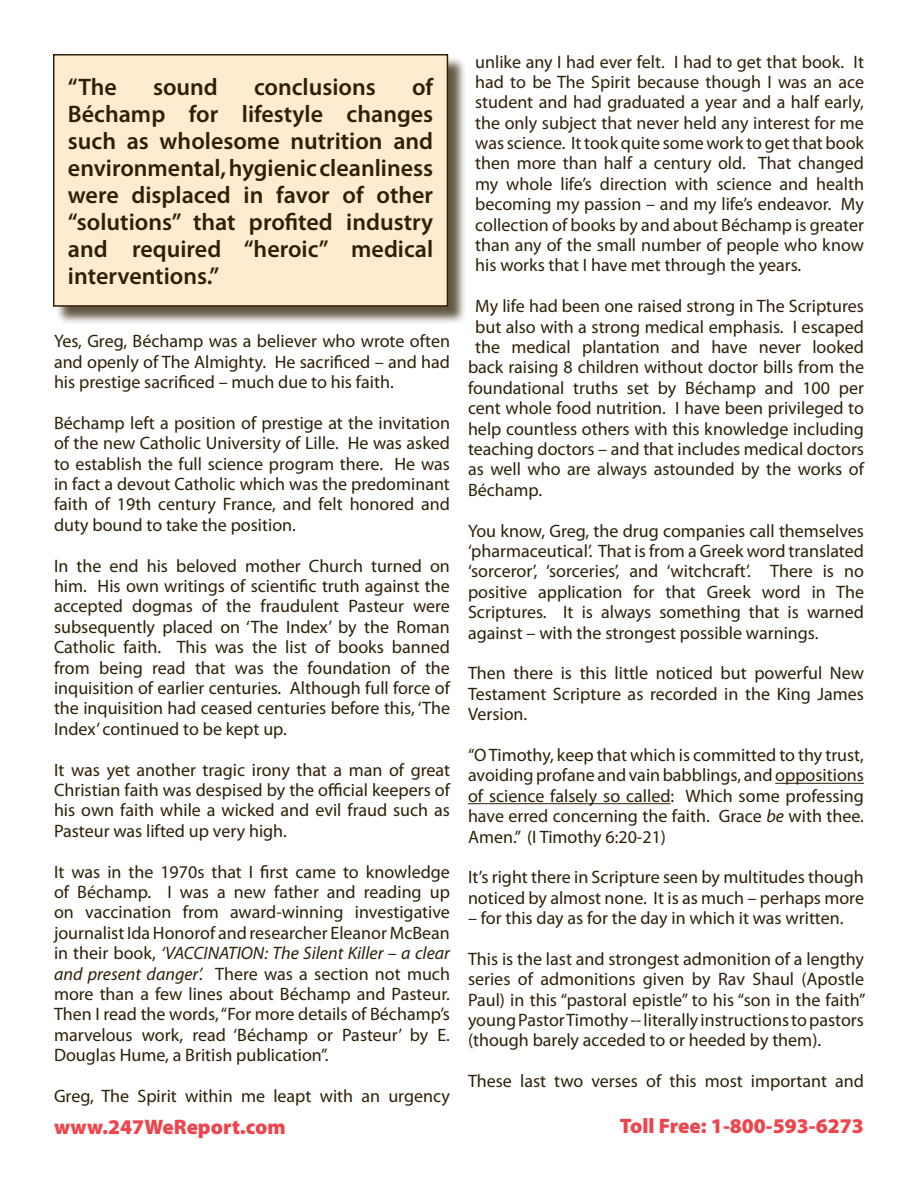
<style>
.page{position:relative;width:918px;height:1188px;background:#fff}
.page>*{position:absolute;margin:0;border:0;box-sizing:border-box;transform-origin:0 0}
.t1{font:600 24px/27px "Myriad Pro";color:#2e2007;text-align:justify}
.t2{font:900 21px "Myriad Pro";color:#ee454c}
.t3{font:18px/20.4px "Myriad Pro";color:#2e2007;text-align:justify}
.s1{font-style:italic}
</style>
<div class="page">
<hr style="left:775px;top:783px;width:89px;height:1px;background:#2e2007">
<hr style="left:468px;top:803px;width:203px;height:1px;background:#2e2007">
<div style="left:55px;top:56px;width:412px;height:269px;background:#2e2007;opacity:.75"></div>
<div style="left:54px;top:55px;width:393px;height:251px;background:#ffebcf"></div>
<div style="left:53px;top:54px;width:395px;height:253px;border:2px solid #2e2007"></div>
<h1 class="t1" style="left:68px;top:74px;width:367px;text-indent:344px">of Béchamp for lifestyle changes such as wholesome nutrition and environmental, hygienic cleanliness were displaced in favor of other “solutions” that profited industry and required “heroic” medical interventions.”</h1>
<h1 class="t1" style="left:68px;top:74px;width:50px">“The</h1>
<h1 class="t1" style="left:153px;top:74px;width:66px">sound</h1>
<h1 class="t1" style="left:254px;top:74px;width:123px">conclusions</h1>
<p class="t3" style="left:54px;top:331px;width:398px">Yes, Greg, Béchamp was a believer who wrote often and openly of The Almighty. He sacrificed – and had his prestige sacrificed – much due to his faith.</p>
<p class="t3" style="left:54px;top:413px;width:398px">Béchamp left a position of prestige at the invitation of the new Catholic University of Lille. He was asked to establish the full science program there. He was in fact a devout Catholic which was the predominant faith of 19th century France, and felt honored and duty bound to take the position.</p>
<p class="t3" style="left:54px;top:556px;width:398px">In the end his beloved mother Church turned on him. His own writings of scientific truth against the accepted dogmas of the fraudulent Pasteur were subsequently placed on ‘The Index’ by the Roman Catholic faith. This was the list of books banned from being read that was the foundation of the inquisition of earlier centuries. Although full force of the inquisition had ceased centuries before this, ‘The Index’ continued to be kept up.</p>
<p class="t3" style="left:54px;top:760px;width:398px">It was yet another tragic irony that a man of great Christian faith was despised by the official keepers of his own faith while a wicked and evil fraud such as Pasteur was lifted up very high.</p>
<p class="t3" style="left:54px;top:862px;width:398px">It was in the 1970s that I first came to knowledge of Béchamp. I was a new father and reading up on vaccination from award-winning investigative journalist Ida Honorof and researcher Eleanor McBean in their book, <span class="s1">‘VACCINATION: The Silent Killer – a clear and present danger’.</span> There was a section not much more than a few lines about Béchamp and Pasteur.<br>Then I read the words, “For more details of Béchamp’s marvelous work, read ‘Béchamp or Pasteur’ by E.<br>Douglas Hume, a British publication”.</p>
<p class="t3" style="left:54px;top:1086px;width:397px">Greg, The Spirit within me leapt with an urgency</p>
<p class="t3" style="left:475px;top:52px;width:390px">unlike any I had ever felt. I had to get that book. It had to be The Spirit because though I was an ace student and had graduated a year and a half early, the only subject that never held any interest for me was science. It took quite some work to get that book then more than half a century old. That changed my whole life’s direction with science and health becoming my passion – and my life’s endeavor. My collection of books by and about Béchamp is greater than any of the small number of people who know his works that I have met through the years.</p>
<p class="t3" style="left:475px;top:296px;width:390px">My life had been one raised strong in The Scriptures</p>
<p class="t3" style="left:475px;top:317px;width:390px">but also with a strong medical emphasis. I escaped</p>
<p class="t3" style="left:475px;top:337px;width:390px">the medical plantation and have never looked</p>
<p class="t3" style="left:468px;top:358px;width:398px">back raising 8 children without doctor bills from the</p>
<p class="t3" style="left:468px;top:378px;width:398px">foundational truths set by Béchamp and 100 per</p>
<p class="t3" style="left:468px;top:398px;width:398px">cent whole food nutrition. I have been privileged to</p>
<p class="t3" style="left:468px;top:419px;width:397px">help countless others with this knowledge including</p>
<p class="t3" style="left:468px;top:439px;width:398px">teaching doctors – and that includes medical doctors</p>
<p class="t3" style="left:468px;top:460px;width:397px">as well who are always astounded by the works of</p>
<p class="t3" style="left:468px;top:480px;width:76px">Béchamp.</p>
<p class="t3" style="left:468px;top:521px;width:398px">You know, Greg, the drug companies call themselves ‘pharmaceutical’. That is from a Greek word translated ‘sorceror’, ‘sorceries’, and ‘witchcraft’. There is no positive application for that Greek word in The Scriptures. It is always something that is warned against – with the strongest possible warnings.</p>
<p class="t3" style="left:468px;top:663px;width:398px">Then there is this little noticed but powerful New Testament Scripture as recorded in the King James Version.</p>
<p class="t3" style="left:468px;top:745px;width:398px">“O Timothy, keep that which is committed to thy trust, avoiding profane and vain babblings, and oppositions of science falsely so called: Which some professing have erred concerning the faith. Grace <span class="s1">be</span> with thee.<br>Amen.” (I Timothy 6:20-21)</p>
<p class="t3" style="left:468px;top:867px;width:398px">It’s right there in Scripture seen by multitudes though noticed by almost none. It is as much – perhaps more</p>
<p class="t3" style="left:468px;top:908px;width:377px">– for this day as for the day in which it was written.</p>
<p class="t3" style="left:468px;top:949px;width:399px">This is the last and strongest admonition of a lengthy series of admonitions given by Rav Shaul (Apostle Paul) in this “pastoral epistle” to his “son in the faith” young Pastor Timothy -- literally instructions to pastors (though barely acceded to or heeded by them).</p>
<p class="t3" style="left:468px;top:1071px;width:398px">These last two verses of this most important and</p>
<p class="t2" style="left:54px;top:1115px;width:233px">www.247WeReport.com</p>
<p class="t2" style="left:620px;top:1114px;width:246px">Toll Free: 1-800-593-6273</p>
</div>
